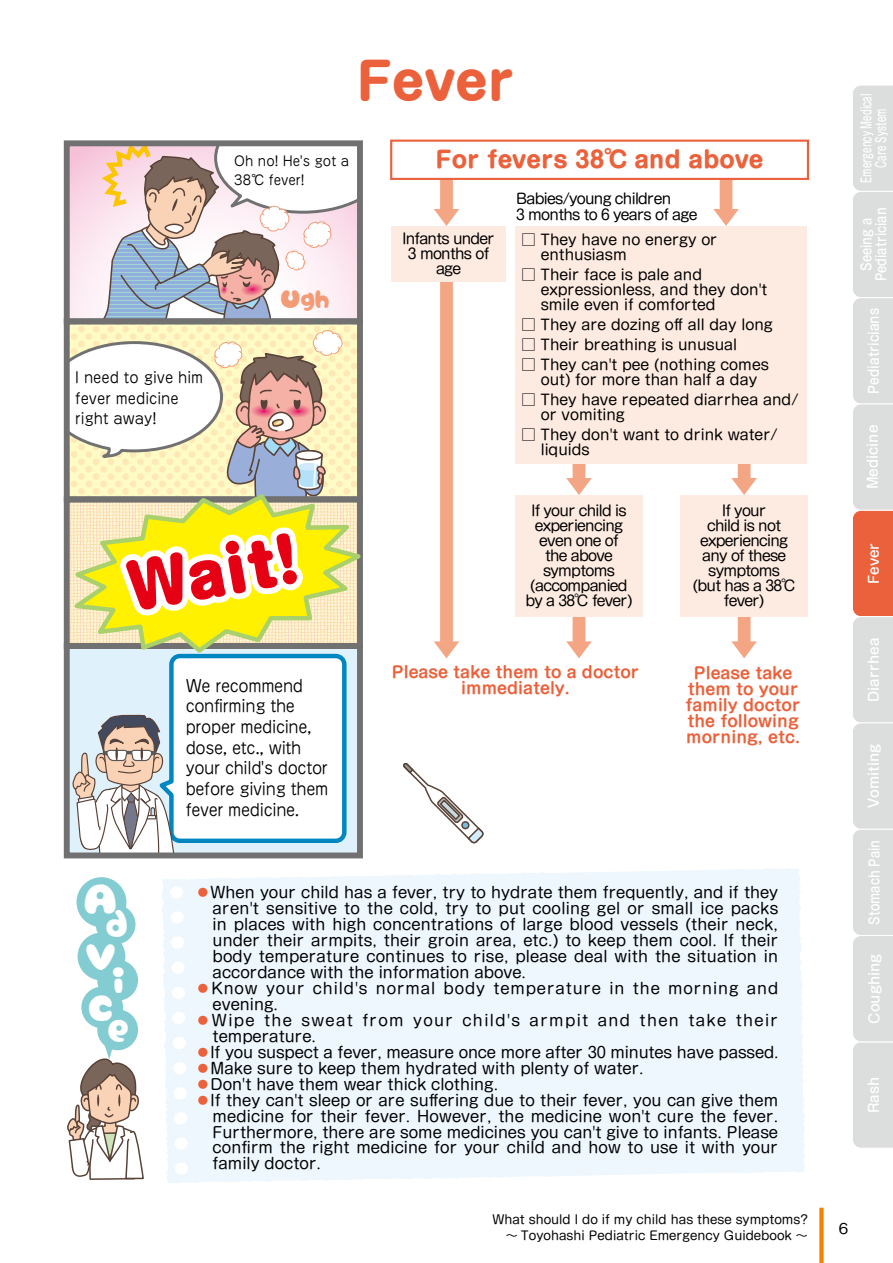
<style>
.page{position:relative;width:893px;height:1263px;background:#fff}
.page>*{position:absolute;margin:0;border:0;box-sizing:border-box;transform-origin:0 0}
.t1{font:900 59.1px "Shin M Go Pro";color:#e60013}
.t2{font:700 49.5px "Shin M Go Pro";color:#eb613b}
.t3{font:700 22.5px "Shin M Go Pro";color:#eb613b}
.t4{font:20.7px "Cherry bomb";color:#f29b76}
.t5{font:16.2px/20.7px "Jun 201 Pro";letter-spacing:-.02em;color:#000}
.t6{font:700 15.75px/15.9px "Shin M Go Pro De";color:#eb613b;text-align:center}
.t7{font:15px "Shin M Go Pro";letter-spacing:.005em;color:#000}
.t8{font:15px "Shin M Go Pro";letter-spacing:.06em;color:#000}
.t9{font:15px "Shin M Go Pro";letter-spacing:.09em;color:#000}
.t10{font:500 15px "Gothic BBB Pro";color:#000}
.t11{font:14.85px/20.7px "Jun 201 Pro";color:#000}
.t12{font:14.25px/14.9px "Shin M Go Pro";color:#000}
.t13{font:14.25px/14.9px "Shin M Go Pro";letter-spacing:-.05em;color:#000;text-align:center}
.t14{font:500 13.5px "Shin M Go Pro";color:#fff}
.t15{font:500 13.5px/14.9px "Shin M Go Pro";color:#fff;text-align:center;scale:.85 1}
.t16{font:500 13.5px/14.9px "Shin M Go Pro";color:#fff;text-align:center;scale:.63 1}
.t17{font:500 13.5px "Shin M Go Pro";color:#fff;scale:.9 1}
.t18{font:13.35px/19.2px "Jun 201 Pro";color:#000}
.t19{font:12px/15.9px "Shin M Go Pro";color:#000;text-align:right}
.s1{color:#eb613b}
</style>
<div class="page">
<div style="left:162px;top:868px;width:643px;height:315px;background:#edf7fd"></div>
<div style="left:819px;top:1208px;width:5px;height:55px;background:#f08300"></div>
<div style="left:440px;top:241px;width:13px;height:401px;background:#f4a583"></div>
<div style="left:720px;top:169px;width:12px;height:47px;background:#f4a583"></div>
<div style="left:440px;top:169px;width:13px;height:47px;background:#f4a583"></div>
<div style="left:573px;top:453px;width:12px;height:32px;background:#f4a583"></div>
<div style="left:573px;top:616px;width:12px;height:32px;background:#f4a583"></div>
<div style="left:738px;top:453px;width:12px;height:32px;background:#f4a583"></div>
<div style="left:738px;top:616px;width:12px;height:32px;background:#f4a583"></div>
<div style="left:515px;top:226px;width:292px;height:237px;background:#fdebe1"></div>
<div style="left:515px;top:495px;width:128px;height:121px;background:#fdebe1"></div>
<div style="left:680px;top:495px;width:128px;height:121px;background:#fdebe1"></div>
<div style="left:391px;top:226px;width:115px;height:55px;background:#fdebe1"></div>
<div style="left:391px;top:141px;width:417px;height:38px;background:#fff"></div>
<div style="left:390px;top:140px;width:419px;height:40px;border:2px solid #eb613b"></div>
<svg style="left:713px;top:209px;width:26px;height:17px"></svg>
<svg style="left:434px;top:209px;width:25px;height:17px"></svg>
<svg style="left:566px;top:478px;width:26px;height:17px"></svg>
<svg style="left:566px;top:641px;width:26px;height:17px"></svg>
<svg style="left:434px;top:641px;width:25px;height:17px"></svg>
<svg style="left:731px;top:478px;width:26px;height:17px"></svg>
<svg style="left:731px;top:641px;width:26px;height:17px"></svg>
<div style="left:96px;top:905px;width:39px;height:39px;background:#83ccd2;border-radius:50%"></div>
<div style="left:78px;top:932px;width:47px;height:48px;background:#83ccd2;border-radius:50%"></div>
<div style="left:77px;top:877px;width:49px;height:50px;background:#83ccd2;border-radius:50%"></div>
<div style="left:64px;top:140px;width:299px;height:184px;border:6px solid #727171"></div>
<svg style="left:64px;top:490px;width:299px;height:166px"></svg>
<svg style="left:67px;top:143px;width:293px;height:715px"></svg>
<svg style="left:403px;top:763px;width:80px;height:80px"></svg>
<svg style="left:852px;top:85px;width:41px;height:1063px;background:#ded2ce"></svg>
<svg style="left:85px;top:884px;width:42px;height:53px"></svg>
<svg style="left:67px;top:943px;width:77px;height:236px"></svg>
<p class="t11" style="left:75px;top:365px;width:130px">I need to give him fever medicine right away!</p>
<h2 class="t2" style="left:357px;top:41px;width:160px">Fever</h2>
<p class="t18" style="left:234px;top:150px;width:116px">Oh no! He's got a<br>38℃ fever!</p>
<h3 class="t4" style="left:281px;top:289px;width:50px">Ugh</h3>
<h3 class="t3" style="left:436px;top:141px;width:329px">For fevers 38℃ and above</h3>
<p class="t13" style="left:402px;top:230px;width:94px">Infants under<br>3 months of age</p>
<p class="t13" style="left:516px;top:188px;width:183px;line-height:16.5px;text-align:left">Babies/young children<br>3 months to 6 years of age</p>
<p class="t12" style="left:541px;top:230px;width:178px;text-indent:-19px">□ They have no energy or enthusiasm</p>
<p class="t12" style="left:541px;top:265px;width:228px;text-indent:-19px">□ Their face is pale and expressionless, and they don't smile even if comforted</p>
<p class="t12" style="left:522px;top:315px;width:253px">□ They are dozing off all day long</p>
<p class="t12" style="left:522px;top:335px;width:217px">□ Their breathing is unusual</p>
<p class="t12" style="left:522px;top:356px;width:249px;text-align:center">□ They can't pee (nothing comes out) for more than half a day</p>
<p class="t12" style="left:541px;top:391px;width:259px;text-indent:-19px">□ They have repeated diarrhea and/ or vomiting</p>
<p class="t12" style="left:541px;top:426px;width:238px;text-indent:-19px">□ They don't want to drink water/ liquids</p>
<h1 class="t1" style="left:121px;top:541px;width:173px;rotate:-10deg">Wait!</h1>
<p class="t13" style="left:525px;top:502px;width:109px">If your child is experiencing even one of<br>the above symptoms (accompanied by a 38℃ fever)</p>
<p class="t13" style="left:693px;top:502px;width:104px">If your<br>child is not experiencing any of these symptoms (but has a 38℃ fever)</p>
<p class="t5" style="left:186px;top:673px;width:144px">We recommend confirming the proper medicine, dose, etc., with your child's doctor before giving them fever medicine.</p>
<p class="t6" style="left:392px;top:662px;width:249px">Please take them to a doctor immediately.</p>
<p class="t6" style="left:686px;top:663px;width:116px">Please take them to your family doctor the following morning, etc.</p>
<p class="t7" style="left:196px;top:880px;width:584px"><span class="s1">◦</span>When your child has a fever, try to hydrate them frequently, and if they</p>
<p class="t7" style="left:213px;top:896px;width:567px">aren't sensitive to the cold, try to put cooling gel or small ice packs</p>
<p class="t7" style="left:213px;top:912px;width:567px">in places with high concentrations of large blood vessels (their neck,</p>
<p class="t7" style="left:213px;top:928px;width:567px">under their armpits, their groin area, etc.) to keep them cool. If their</p>
<p class="t7" style="left:213px;top:944px;width:567px">body temperature continues to rise, please deal with the situation in</p>
<p class="t7" style="left:213px;top:960px;width:315px">accordance with the information above.</p>
<p class="t8" style="left:196px;top:976px;width:584px"><span class="s1">◦</span>Know your child's normal body temperature in the morning and</p>
<p class="t7" style="left:213px;top:992px;width:67px">evening.</p>
<p class="t9" style="left:196px;top:1008px;width:584px"><span class="s1">◦</span>Wipe the sweat from your child's armpit and then take their</p>
<p class="t7" style="left:213px;top:1024px;width:105px">temperature.</p>
<p class="t7" style="left:196px;top:1040px;width:584px"><span class="s1">◦</span>If you suspect a fever, measure once more after 30 minutes have passed.</p>
<p class="t7" style="left:196px;top:1056px;width:450px"><span class="s1">◦</span>Make sure to keep them hydrated with plenty of water.</p>
<p class="t7" style="left:196px;top:1072px;width:304px"><span class="s1">◦</span>Don't have them wear thick clothing.</p>
<p class="t7" style="left:196px;top:1088px;width:584px"><span class="s1">◦</span>If they can't sleep or are suffering due to their fever, you can give them</p>
<p class="t7" style="left:213px;top:1104px;width:567px">medicine for their fever. However, the medicine won't cure the fever.</p>
<p class="t7" style="left:213px;top:1120px;width:567px">Furthermore, there are some medicines you can't give to infants. Please</p>
<p class="t7" style="left:213px;top:1136px;width:567px">confirm the right medicine for your child and how to use it with your</p>
<p class="t7" style="left:213px;top:1151px;width:110px">family doctor.</p>
<p class="t19" style="left:492px;top:1210px;width:317px">What should I do if my child has these symptoms?〜 Toyohashi Pediatric Emergency Guidebook 〜</p>
<p class="t16" style="left:857px;top:183px;width:143px;rotate:-90deg">Emergency Medical<br>Care System</p>
<p class="t15" style="left:857px;top:281px;width:88px;rotate:-90deg">Seeing a<br>Pediatrician</p>
<p class="t17" style="left:863px;top:394px;width:96px;rotate:-90deg">Pediatricians</p>
<p class="t14" style="left:862px;top:489px;width:66px;rotate:-90deg">Medicine</p>
<p class="t14" style="left:863px;top:584px;width:43px;rotate:-90deg">Fever</p>
<p class="t14" style="left:863px;top:702px;width:65px;rotate:-90deg">Diarrhea</p>
<p class="t14" style="left:863px;top:808px;width:66px;rotate:-90deg">Vomiting</p>
<p class="t15" style="left:865px;top:925px;width:102px;rotate:-90deg">Stomach Pain</p>
<p class="t14" style="left:863px;top:1023px;width:71px;rotate:-90deg">Coughing</p>
<p class="t14" style="left:863px;top:1113px;width:38px;rotate:-90deg">Rash</p>
<p class="t10" style="left:839px;top:1216px;width:11px">6</p>
</div>
